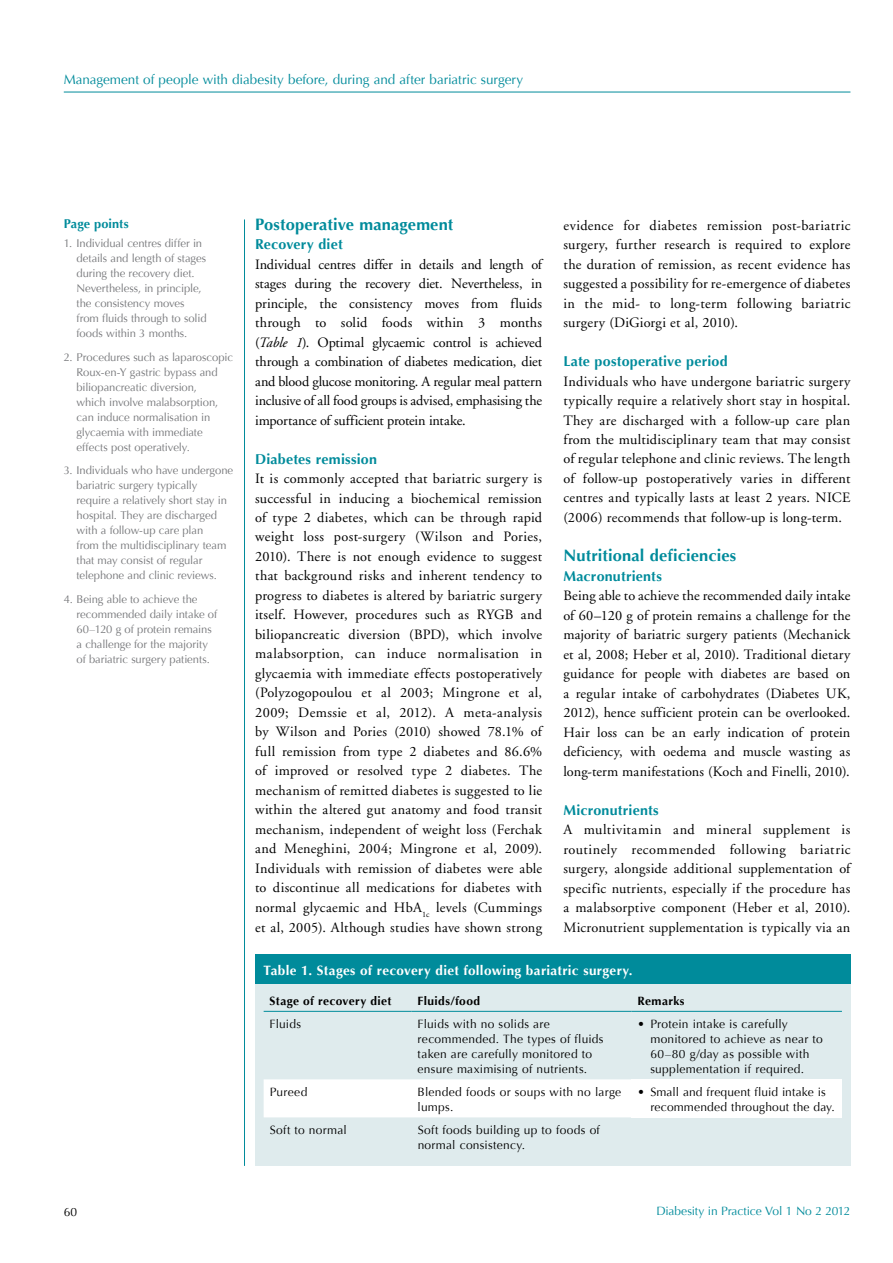
<style>
.page{position:relative;width:893px;height:1263px;background:#fff}
.page>*{position:absolute;margin:0;border:0;box-sizing:border-box;transform-origin:0 0}
.t1{font:700 16.5px "Optima";letter-spacing:.01em;color:#008b9b}
.t2{font:14.25px/19.5px "Adobe Garamond";letter-spacing:.015em;color:#000;text-align:justify}
.t3{font:700 14.25px "Optima";letter-spacing:.015em;color:#008b9b}
.t4{font:13.5px "Optima";letter-spacing:-.005em;color:#008b9b}
.t5{font:700 13.5px "Optima";letter-spacing:.025em;color:#fff}
.t6{font:700 12.75px "Optima";letter-spacing:.005em;color:#008b9b}
.t7{font:12px/15px "Optima";letter-spacing:.02em;color:#000}
.t8{font:700 12px "Optima";letter-spacing:.03em;color:#000}
.t9{font:12px "Optima";letter-spacing:-.015em;color:#008b9b}
.t10{font:11.25px/15px "Optima";letter-spacing:-.01em;color:#77787b}
.s1{font-style:italic}
</style>
<div class="page">
<hr style="left:64px;top:92px;width:786px;height:1px;background:#008b9b">
<hr style="left:244px;top:219px;width:1px;height:947px;background:#008b9b">
<div style="left:255px;top:958px;width:595px;height:207px;background:#dfebed"></div>
<div style="left:264px;top:1079px;width:368px;height:38px;background:#fff"></div>
<div style="left:632px;top:1079px;width:210px;height:38px;background:#fff"></div>
<hr style="left:264px;top:1011px;width:148px;height:1px;background:#008b9b">
<hr style="left:412px;top:1011px;width:220px;height:1px;background:#008b9b">
<hr style="left:632px;top:1011px;width:210px;height:1px;background:#008b9b">
<div style="left:255px;top:954px;width:595px;height:30px;background:#008b9b"></div>
<p class="t4" style="left:64px;top:71px;width:461px">Management of people with diabesity before, during and after bariatric surgery</p>
<p class="t6" style="left:64px;top:216px;width:66px">Page points</p>
<p class="t10" style="left:77px;top:236px;width:132px;text-indent:-13px">1. Individual centres differ in details and length of stages during the recovery diet.<br>Nevertheless, in principle, the consistency moves from fluids through to solid foods within 3 months.</p>
<p class="t10" style="left:77px;top:350px;width:158px;text-indent:-13px">2. Procedures such as laparoscopic<br>Roux-en-Y gastric bypass and biliopancreatic diversion,<br>which involve malabsorption, can induce normalisation in glycaemia with immediate effects post operatively.</p>
<p class="t10" style="left:77px;top:463px;width:158px;text-indent:-13px">3. Individuals who have undergone bariatric surgery typically require a relatively short stay in hospital. They are discharged with a follow-up care plan<br>from the multidisciplinary team that may consist of regular telephone and clinic reviews.</p>
<p class="t10" style="left:77px;top:592px;width:142px;text-indent:-13px">4. Being able to achieve the recommended daily intake of<br>60–120 g of protein remains a challenge for the majority of bariatric surgery patients.</p>
<p class="t1" style="left:255px;top:214px;width:200px">Postoperative management</p>
<p class="t3" style="left:255px;top:236px;width:89px">Recovery diet</p>
<p class="t2" style="left:255px;top:255px;width:289px">Individual centres differ in details and length of stages during the recovery diet. Nevertheless, in principle, the consistency moves from fluids through to solid foods within 3 months (<span class="s1">Table 1</span>). Optimal glycaemic control is achieved through a combination of diabetes medication, diet and blood glucose monitoring. A regular meal pattern inclusive of all food groups is advised, emphasising the importance of sufficient protein intake.</p>
<p class="t3" style="left:255px;top:450px;width:123px">Diabetes remission</p>
<p class="t2" style="left:255px;top:469px;width:289px">It is commonly accepted that bariatric surgery is successful in inducing a biochemical remission of type 2 diabetes, which can be through rapid weight loss post-surgery (Wilson and Pories, 2010). There is not enough evidence to suggest that background risks and inherent tendency to progress to diabetes is altered by bariatric surgery itself. However, procedures such as RYGB and biliopancreatic diversion (BPD), which involve malabsorption, can induce normalisation in glycaemia with immediate effects postoperatively (Polyzogopoulou et al 2003; Mingrone et al, 2009; Demssie et al, 2012). A meta-analysis by Wilson and Pories (2010) showed 78.1% of full remission from type 2 diabetes and 86.6% of improved or resolved type 2 diabetes. The mechanism of remitted diabetes is suggested to lie within the altered gut anatomy and food transit mechanism, independent of weight loss (Ferchak and Meneghini, 2004; Mingrone et al, 2009).<br>Individuals with remission of diabetes were able to discontinue all medications for diabetes with normal glycaemic and HbA<sub>1c</sub> levels (Cummings et al, 2005). Although studies have shown strong</p>
<p class="t2" style="left:563px;top:216px;width:289px">evidence for diabetes remission post-bariatric surgery, further research is required to explore the duration of remission, as recent evidence has suggested a possibility for re-emergence of diabetes in the mid- to long-term following bariatric surgery (DiGiorgi et al, 2010).</p>
<p class="t3" style="left:563px;top:353px;width:166px">Late postoperative period</p>
<p class="t2" style="left:563px;top:372px;width:289px">Individuals who have undergone bariatric surgery typically require a relatively short stay in hospital.<br>They are discharged with a follow-up care plan from the multidisciplinary team that may consist of regular telephone and clinic reviews. The length of follow-up postoperatively varies in different centres and typically lasts at least 2 years. NICE (2006) recommends that follow-up is long-term.</p>
<p class="t1" style="left:563px;top:546px;width:174px">Nutritional deficiencies</p>
<p class="t3" style="left:563px;top:567px;width:100px">Macronutrients</p>
<p class="t2" style="left:563px;top:586px;width:288px">Being able to achieve the recommended daily intake of 60–120 g of protein remains a challenge for the majority of bariatric surgery patients (Mechanick et al, 2008; Heber et al, 2010). Traditional dietary guidance for people with diabetes are based on a regular intake of carbohydrates (Diabetes UK, 2012), hence sufficient protein can be overlooked.<br>Hair loss can be an early indication of protein deficiency, with oedema and muscle wasting as long-term manifestations (Koch and Finelli, 2010).</p>
<p class="t3" style="left:563px;top:801px;width:97px">Micronutrients</p>
<p class="t2" style="left:563px;top:820px;width:289px">A multivitamin and mineral supplement is routinely recommended following bariatric surgery, alongside additional supplementation of specific nutrients, especially if the procedure has a malabsorptive component (Heber et al, 2010).<br>Micronutrient supplementation is typically via an</p>
<p class="t5" style="left:264px;top:963px;width:370px">Table 1. Stages of recovery diet following bariatric surgery.</p>
<p class="t7" style="left:64px;top:1204px;width:15px">60</p>
<p class="t8" style="left:270px;top:994px;width:123px">Stage of recovery diet</p>
<p class="t8" style="left:418px;top:994px;width:64px">Fluids/food</p>
<p class="t8" style="left:638px;top:994px;width:49px">Remarks</p>
<p class="t7" style="left:270px;top:1017px;width:33px">Fluids</p>
<p class="t7" style="left:418px;top:1017px;width:187px">Fluids with no solids are recommended. The types of fluids taken are carefully monitored to ensure maximising of nutrients.</p>
<p class="t7" style="left:650px;top:1017px;width:174px;text-indent:-13px">• Protein intake is carefully monitored to achieve as near to<br>60–80 g/day as possible with supplementation if required.</p>
<p class="t7" style="left:270px;top:1085px;width:39px">Pureed</p>
<p class="t7" style="left:418px;top:1085px;width:205px">Blended foods or soups with no large lumps.</p>
<p class="t7" style="left:650px;top:1085px;width:186px;text-indent:-13px">• Small and frequent fluid intake is recommended throughout the day.</p>
<p class="t7" style="left:270px;top:1123px;width:79px">Soft to normal</p>
<p class="t7" style="left:418px;top:1123px;width:184px">Soft foods building up to foods of normal consistency.</p>
<p class="t9" style="left:656px;top:1204px;width:196px">Diabesity in Practice Vol 1 No 2 2012</p>
</div>
